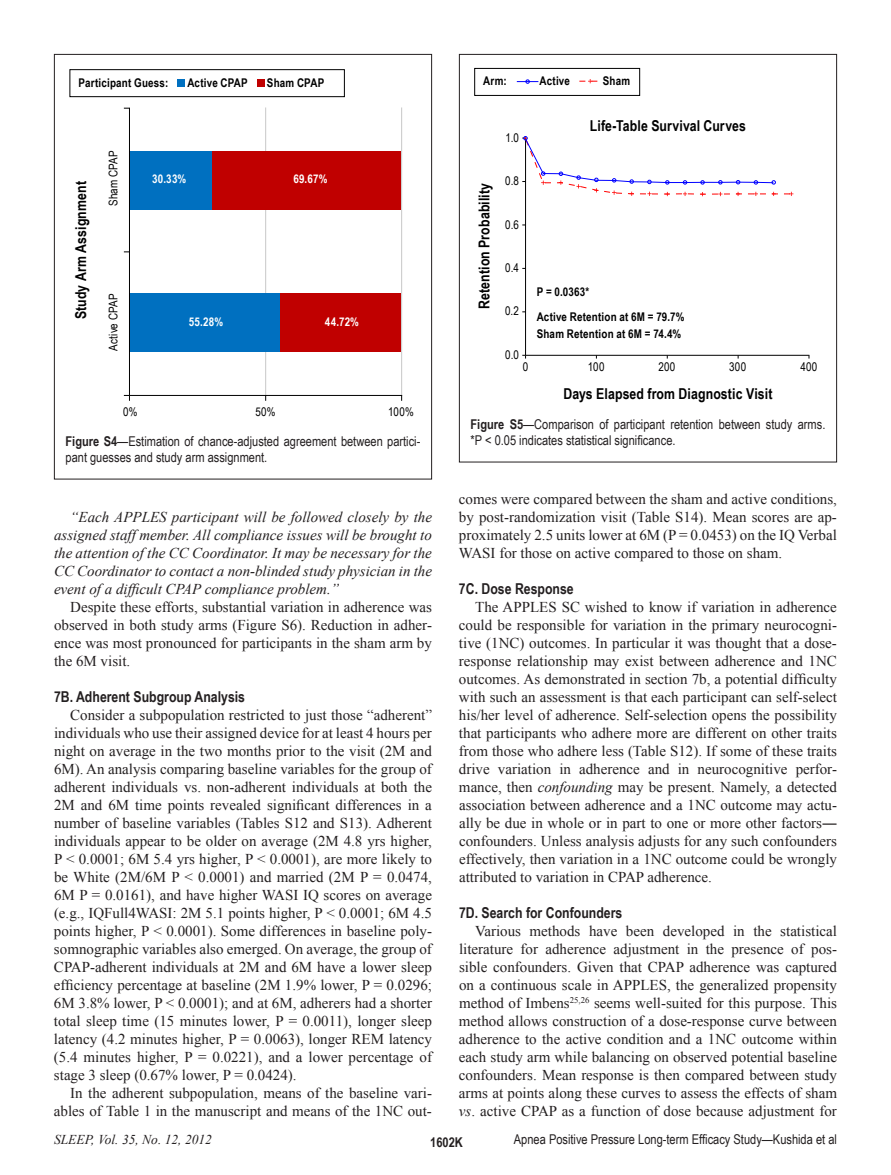
<style>
.page{position:relative;width:891px;height:1175px;background:#fff}
.page>*{position:absolute;margin:0;border:0;box-sizing:border-box;transform-origin:0 0}
.t1{font:15px/18px "Times New Roman";color:#231f20;text-align:justify}
.t2{font:italic 15px/18px "Times New Roman";color:#231f20;text-align:justify}
.t3{font:700 15px "Arial Narrow";letter-spacing:.01em;color:#000}
.t4{font:700 15px "Arial Narrow";color:#231f20}
.t5{font:13.5px/16.2px "Arial Narrow";color:#231f20}
.t6{font:italic 13.5px "Times New Roman";color:#231f20}
.t7{font:700 13.5px "Arial Narrow";color:#231f20}
.t8{font:700 12px/16.4px "Arial Narrow";letter-spacing:.015em;color:#000}
.t9{font:12px "Arial Narrow";letter-spacing:.015em;color:#000}
.t10{font:700 12px "Arial Narrow";letter-spacing:.02em;color:#fff}
.s1{font-weight:700}
.s2{font-style:italic}
</style>
<div class="page">
<hr style="left:265px;top:107px;width:1px;height:288px;background:#c8c8c8">
<div style="left:129px;top:151px;width:85px;height:58px;background:#0070c0"></div>
<div style="left:213px;top:151px;width:188px;height:58px;background:#c00000"></div>
<div style="left:278px;top:293px;width:123px;height:59px;background:#c00000"></div>
<div style="left:129px;top:293px;width:151px;height:59px;background:#0070c0"></div>
<hr style="left:129px;top:108px;width:1px;height:287px;background:#000">
<hr style="left:401px;top:107px;width:1px;height:288px;background:#c8c8c8">
<hr style="left:129px;top:395px;width:273px;height:1px;background:#000">
<div style="left:257px;top:79px;width:8px;height:8px;background:#c00000"></div>
<div style="left:177px;top:79px;width:8px;height:8px;background:#0070c0"></div>
<div style="left:70px;top:69px;width:275px;height:28px;border:1px solid #000"></div>
<div style="left:459px;top:54px;width:378px;height:408px;border:1px solid #231f20"></div>
<svg style="left:517px;top:79px;width:21px;height:5px"></svg>
<svg style="left:579px;top:79px;width:19px;height:4px"></svg>
<div style="left:474px;top:68px;width:166px;height:28px;border:1px solid #000"></div>
<hr style="left:525px;top:138px;width:1px;height:217px;background:#000">
<hr style="left:526px;top:355px;width:283px;height:1px;background:#000">
<svg style="left:522px;top:136px;width:271px;height:60px"></svg>
<p class="t8" style="left:78px;top:74px;width:91px">Participant Guess:</p>
<p class="t8" style="left:187px;top:74px;width:62px">Active CPAP</p>
<p class="t8" style="left:267px;top:74px;width:59px">Sham CPAP</p>
<p class="t3" style="left:70px;top:319px;width:140px;rotate:-90deg">Study Arm Assignment</p>
<p class="t9" style="left:104px;top:206px;width:57px;rotate:-90deg">Sham CPAP</p>
<p class="t9" style="left:104px;top:350px;width:59px;rotate:-90deg">Active CPAP</p>
<p class="t10" style="left:152px;top:170px;width:36px">30.33%</p>
<p class="t10" style="left:293px;top:170px;width:36px">69.67%</p>
<p class="t10" style="left:189px;top:313px;width:36px">55.28%</p>
<p class="t10" style="left:325px;top:313px;width:36px">44.72%</p>
<p class="t9" style="left:123px;top:403px;width:16px">0%</p>
<p class="t9" style="left:255px;top:403px;width:22px">50%</p>
<p class="t9" style="left:388px;top:403px;width:27px">100%</p>
<p class="t5" style="left:66px;top:433px;width:356px"><span class="s1">Figure S4</span>—Estimation of chance-adjusted agreement between partici&shy;pant guesses and study arm assignment.</p>
<p class="t2" style="left:54px;top:508px;width:379px;text-indent:16px">“Each APPLES participant will be followed closely by the assigned staff member. All compliance issues will be brought to the attention of the CC Coordinator. It may be necessary for the CC Coordinator to contact a non-blinded study physician in the event of a difficult CPAP compliance problem.”</p>
<p class="t1" style="left:54px;top:598px;width:380px;text-indent:16px">Despite these efforts, substantial variation in adherence was observed in both study arms (Figure S6). Reduction in adher&shy;ence was most pronounced for participants in the sham arm by the 6M visit.</p>
<p class="t4" style="left:54px;top:685px;width:193px">7B. Adherent Subgroup Analysis</p>
<p class="t1" style="left:54px;top:706px;width:380px;text-indent:16px">Consider a subpopulation restricted to just those “adherent” individuals who use their assigned device for at least 4 hours per night on average in the two months prior to the visit (2M and 6M). An analysis comparing baseline variables for the group of adherent individuals vs. non-adherent individuals at both the 2M and 6M time points revealed significant differences in a number of baseline variables (Tables S12 and S13). Adherent individuals appear to be older on average (2M 4.8 yrs higher, P &lt; 0.0001; 6M 5.4 yrs higher, P &lt; 0.0001), are more likely to be White (2M/6M P &lt; 0.0001) and married (2M P = 0.0474, 6M P = 0.0161), and have higher WASI IQ scores on average (e.g., IQFull4WASI: 2M 5.1 points higher, P &lt; 0.0001; 6M 4.5 points higher, P &lt; 0.0001). Some differences in baseline poly&shy;somnographic variables also emerged. On average, the group of CPAP-adherent individuals at 2M and 6M have a lower sleep efficiency percentage at baseline (2M 1.9% lower, P = 0.0296; 6M 3.8% lower, P &lt; 0.0001); and at 6M, adherers had a shorter total sleep time (15 minutes lower, P = 0.0011), longer sleep latency (4.2 minutes higher, P = 0.0063), longer REM latency (5.4 minutes higher, P = 0.0221), and a lower percentage of stage 3 sleep (0.67% lower, P = 0.0424).</p>
<p class="t1" style="left:54px;top:1084px;width:379px;text-align:right">In the adherent subpopulation, means of the baseline vari&shy;ables of Table 1 in the manuscript and means of the 1NC out-</p>
<p class="t8" style="left:483px;top:72px;width:25px">Arm:</p>
<p class="t8" style="left:540px;top:72px;width:32px">Active</p>
<p class="t8" style="left:603px;top:72px;width:29px">Sham</p>
<p class="t3" style="left:473px;top:309px;width:127px;rotate:-90deg">Retention Probability</p>
<p class="t9" style="left:506px;top:129px;width:15px">1.0</p>
<p class="t9" style="left:505px;top:172px;width:15px">0.8</p>
<p class="t9" style="left:505px;top:215px;width:15px">0.6</p>
<p class="t9" style="left:505px;top:259px;width:15px">0.4</p>
<p class="t9" style="left:505px;top:302px;width:16px">0.2</p>
<p class="t9" style="left:505px;top:345px;width:15px">0.0</p>
<p class="t3" style="left:590px;top:114px;width:157px">Life-Table Survival Curves</p>
<p class="t8" style="left:537px;top:283px;width:54px">P = 0.0363*</p>
<p class="t8" style="left:537px;top:308px;width:149px">Active Retention at 6M = 79.7%<br>Sham Retention at 6M = 74.4%</p>
<p class="t9" style="left:523px;top:358px;width:7px">0</p>
<p class="t9" style="left:588px;top:358px;width:18px">100</p>
<p class="t9" style="left:658px;top:358px;width:18px">200</p>
<p class="t9" style="left:729px;top:358px;width:19px">300</p>
<p class="t9" style="left:800px;top:358px;width:18px">400</p>
<p class="t3" style="left:563px;top:382px;width:211px">Days Elapsed from Diagnostic Visit</p>
<p class="t5" style="left:471px;top:416px;width:356px"><span class="s1">Figure S5</span>—Comparison of participant retention between study arms. *P &lt; 0.05 indicates statistical significance.</p>
<p class="t1" style="left:459px;top:490px;width:380px">comes were compared between the sham and active conditions, by post-randomization visit (Table S14). Mean scores are ap&shy;proximately 2.5 units lower at 6M (P = 0.0453) on the IQ Verbal WASI for those on active compared to those on sham.</p>
<p class="t4" style="left:459px;top:577px;width:116px">7C. Dose Response</p>
<p class="t1" style="left:459px;top:598px;width:380px;text-indent:16px">The APPLES SC wished to know if variation in adherence could be responsible for variation in the primary neurocogni&shy;tive (1NC) outcomes. In particular it was thought that a dose&shy;response relationship may exist between adherence and 1NC outcomes. As demonstrated in section 7b, a potential difficulty with such an assessment is that each participant can self-select his/her level of adherence. Self-selection opens the possibility that participants who adhere more are different on other traits from those who adhere less (Table S12). If some of these traits drive variation in adherence and in neurocognitive perfor&shy;mance, then <span class="s2">confounding</span> may be present. Namely, a detected association between adherence and a 1NC outcome may actu&shy;ally be due in whole or in part to one or more other factors― confounders. Unless analysis adjusts for any such confounders effectively, then variation in a 1NC outcome could be wrongly attributed to variation in CPAP adherence.</p>
<p class="t4" style="left:459px;top:901px;width:165px">7D. Search for Confounders</p>
<p class="t1" style="left:459px;top:922px;width:380px;text-indent:16px">Various methods have been developed in the statistical literature for adherence adjustment in the presence of pos&shy;sible confounders. Given that CPAP adherence was captured on a continuous scale in APPLES, the generalized propensity method of Imbens<sup>25,26</sup> seems well-suited for this purpose. This method allows construction of a dose-response curve between adherence to the active condition and a 1NC outcome within each study arm while balancing on observed potential baseline confounders. Mean response is then compared between study arms at points along these curves to assess the effects of sham <span class="s2">vs</span>. active CPAP as a function of dose because adjustment for</p>
<p class="t6" style="left:54px;top:1130px;width:160px">SLEEP, Vol. 35, No. 12, 2012</p>
<p class="t7" style="left:430px;top:1132px;width:34px">1602K</p>
<p class="t5" style="left:514px;top:1130px;width:325px">Apnea Positive Pressure Long-term Efficacy Study—Kushida et al</p>
</div>
